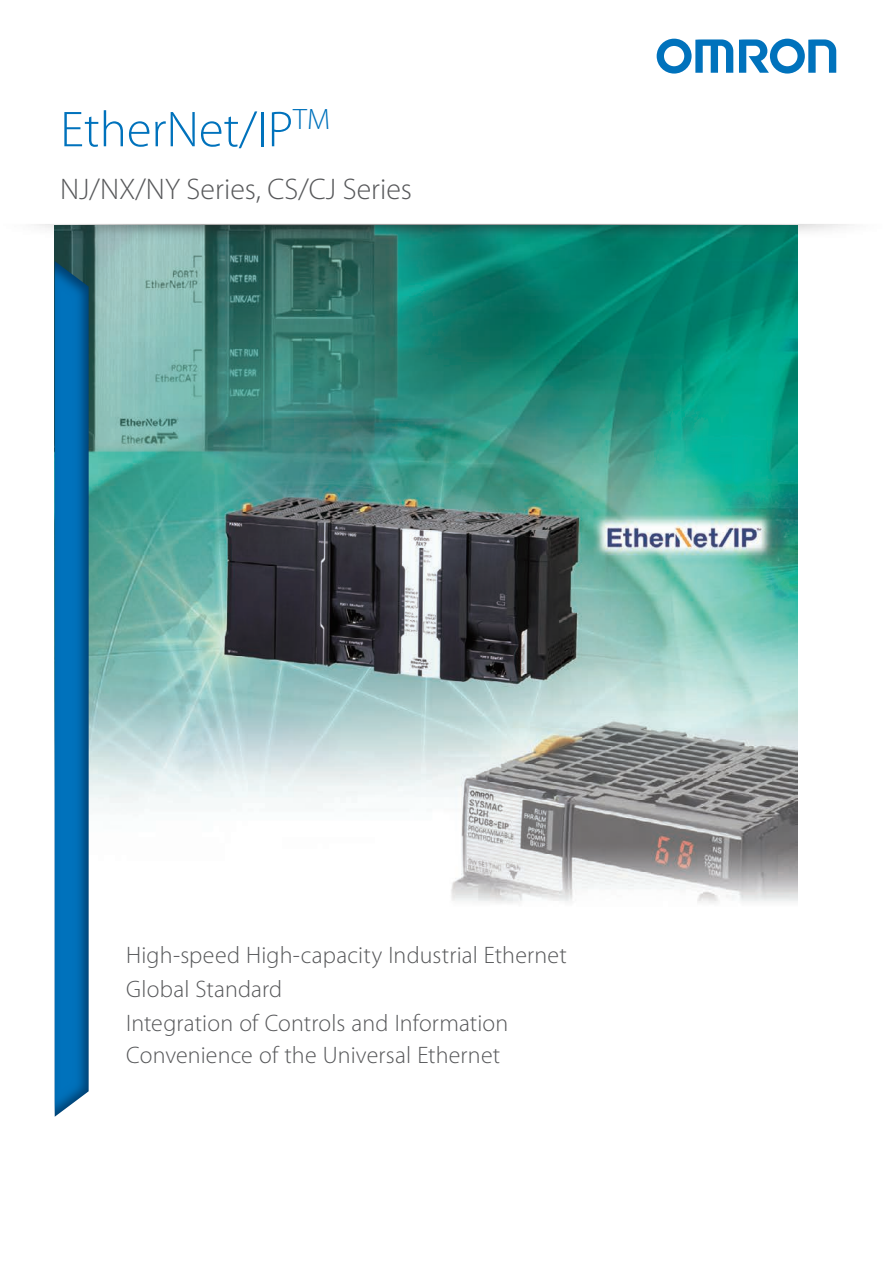
<style>
.page{position:relative;width:893px;height:1263px;background:#fff}
.page>*{position:absolute;margin:0;border:0;box-sizing:border-box;transform-origin:0 0}
.t1{font:300 50.85px "Myriad Pro";color:#0072bc}
.t2{font:300 29.85px "Myriad Pro";color:#57585a}
.t3{font:300 23.85px/33.5px "Myriad Pro";letter-spacing:.005em;color:#57585a}
</style>
<div class="page">
<svg style="left:657px;top:39px;width:76px;height:35px"></svg>
<svg style="left:739px;top:39px;width:97px;height:35px"></svg>
<img style="left:54px;top:264px;width:743px;height:658px">
<img style="left:55px;top:264px;width:34px;height:853px">
<img style="left:36px;top:224px;width:813px;height:40px">
<h1 class="t1" style="left:60px;top:99px;width:271px">EtherNet/IP<sup>TM</sup></h1>
<p class="t2" style="left:60px;top:171px;width:353px">NJ/NX/NY Series, CS/CJ Series</p>
<p class="t3" style="left:126px;top:938px;width:442px">High-speed High-capacity Industrial Ethernet</p>
<p class="t3" style="left:126px;top:972px;width:383px">Global Standard<br>Integration of Controls and Information<br>Convenience of the Universal Ethernet</p>
</div>
